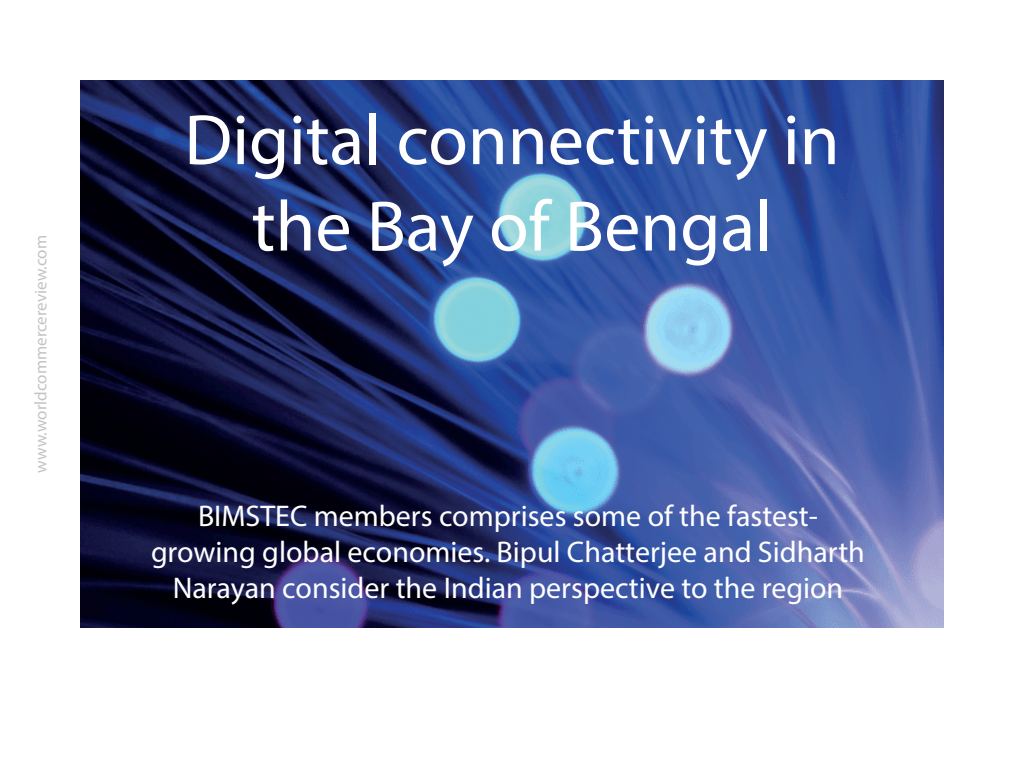
<style>
.page{position:relative;width:1024px;height:768px;background:#fff}
.page>*{position:absolute;margin:0;border:0;box-sizing:border-box;transform-origin:0 0}
.t1{font:72px/86.4px "Myriad Pro";color:#fff;text-align:center}
.t2{font:30px/36px "Myriad Pro";color:#fff;text-align:center}
.t3{font:17px "Myriad Pro";color:#c2c3c3}
</style>
<div class="page">
<img style="left:80px;top:80px;width:864px;height:548px">
<p class="t3" style="left:30px;top:473px;width:239px;rotate:-90deg">www.worldcommercereview.com</p>
<h1 class="t1" style="left:184px;top:96px;width:657px">Digital connectivity in the Bay of Bengal</h1>
<p class="t2" style="left:151px;top:497px;width:715px">BIMSTEC members comprises some of the fastest&shy;growing global economies. Bipul Chatterjee and Sidharth<br>Narayan consider the Indian perspective to the region</p>
</div>
